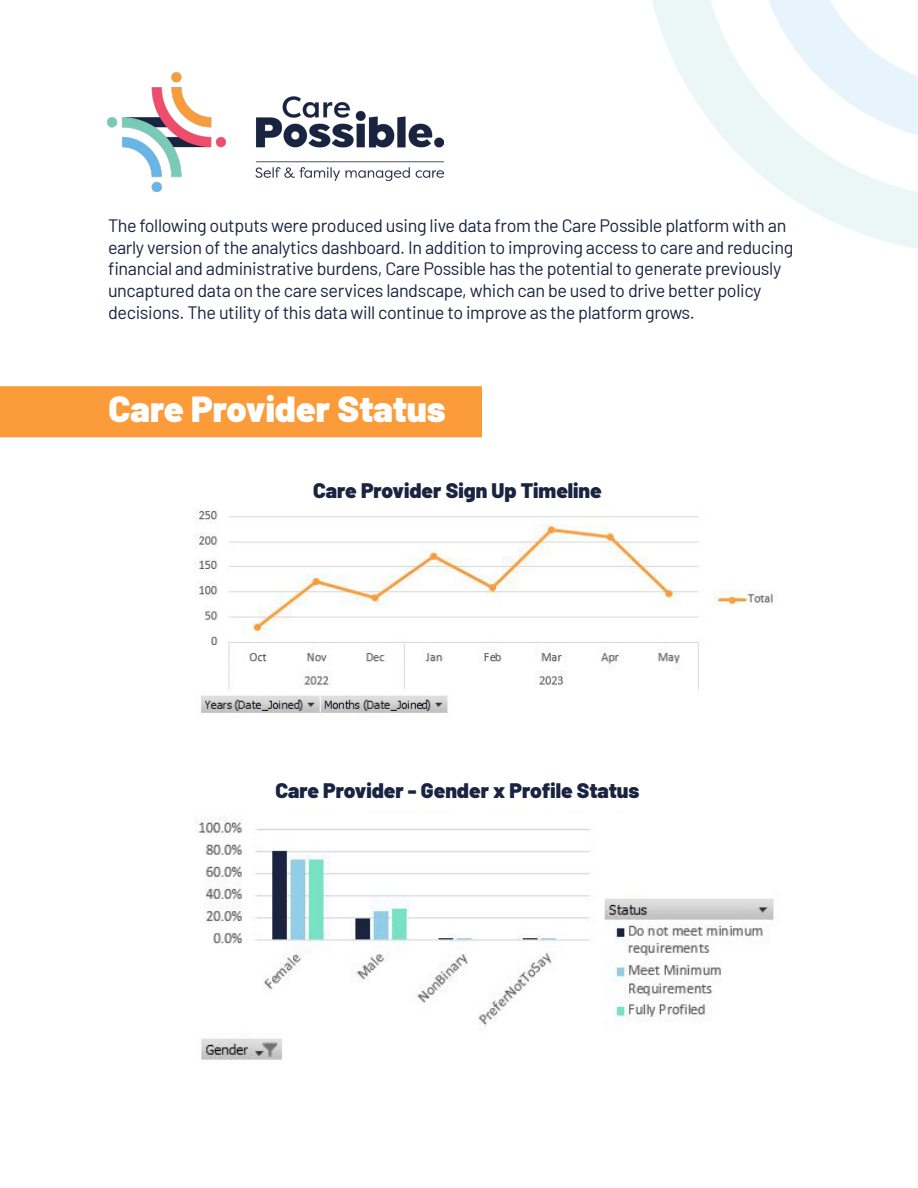
<style>
.page{position:relative;width:918px;height:1188px;background:#fff}
.page>*{position:absolute;margin:0;border:0;box-sizing:border-box;transform-origin:0 0}
.t1{font:900 36.3px "Barlow";color:#fff}
.t2{font:900 21px "Barlow";color:#1a2440}
.t3{font:18px/21.6px "Barlow";letter-spacing:-.02em;color:#1a2440}
</style>
<div class="page">
<img style="left:195px;top:509px;width:578px;height:211px">
<img style="left:195px;top:818px;width:579px;height:242px">
<img style="left:107px;top:72px;width:336px;height:119px">
<div style="left:0;top:386px;width:482px;height:51px;background:#fc9b3a"></div>
<p class="t3" style="left:108px;top:214px;width:687px">The following outputs were produced using live data from the Care Possible platform with an early version of the analytics dashboard. In addition to improving access to care and reducing financial and administrative burdens, Care Possible has the potential to generate previously uncaptured data on the care services landscape, which can be used to drive better policy decisions. The utility of this data will continue to improve as the platform grows.</p>
<p class="t1" style="left:108px;top:382px;width:339px">Care Provider Status</p>
<p class="t2" style="left:313px;top:475px;width:290px">Care Provider Sign Up Timeline</p>
<p class="t2" style="left:275px;top:774px;width:365px">Care Provider - Gender x Profile Status</p>
</div>
